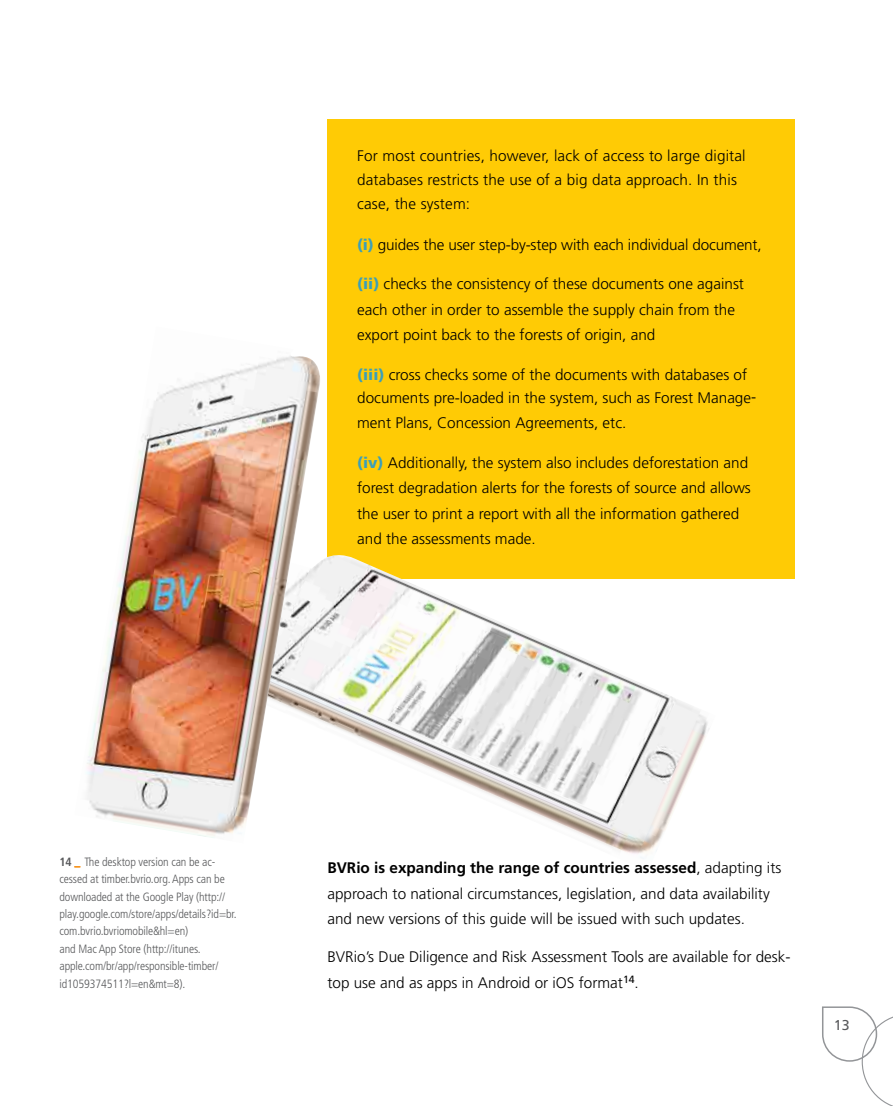
<style>
.page{position:relative;width:893px;height:1106px;background:#fff}
.page>*{position:absolute;margin:0;border:0;box-sizing:border-box;transform-origin:0 0}
.t1{font:300 15.3px/25.5px "Frutiger";color:#000}
.t2{font:14.25px "Frutiger";color:#58595b}
.t3{font:300 condensed 12px/17.4px "Frutiger";letter-spacing:-.01em;color:#58595b}
.s1{font-weight:900;color:#3c9fb8}
.s2{font-weight:700}
.s3{font-size:10.5px;color:#f7941e}
</style>
<div class="page">
<div style="left:327px;top:119px;width:468px;height:459px;background:#ffcb05"></div>
<img style="left:323px;top:555px;width:393px;height:304px">
<img style="left:86px;top:356px;width:237px;height:482px">
<svg style="left:822px;top:1006px;width:71px;height:100px"></svg>
<p class="t1" style="left:357px;top:144px;width:390px;line-height:24px">For most countries, however, lack of access to large digital databases restricts the use of a big data approach. In this case, the system:</p>
<p class="t1" style="left:357px;top:232px;width:406px"><span class="s1">(i)</span> guides the user step-by-step with each individual document,</p>
<p class="t1" style="left:357px;top:272px;width:388px"><span class="s1">(ii)</span> checks the consistency of these documents one against each other in order to assemble the supply chain from the export point back to the forests of origin, and</p>
<p class="t1" style="left:357px;top:364px;width:401px;line-height:22.5px"><span class="s1">(iii)</span> cross checks some of the documents with databases of documents pre-loaded in the system, such as Forest Manage-</p>
<p class="t1" style="left:357px;top:410px;width:271px">ment Plans, Concession Agreements, etc.</p>
<p class="t1" style="left:357px;top:450px;width:395px"><span class="s1">(iv)</span> Additionally, the system also includes deforestation and forest degradation alerts for the forests of source and allows the user to print a report with all the information gathered and the assessments made.</p>
<p class="t3" style="left:60px;top:853px;width:179px"><span class="s2">14</span> <span class="s3">_</span> The desktop version can be ac&shy;cessed at timber.bvrio.org. Apps can be downloaded at the Google Play (http:// play.google.com/store/apps/details?id=br. com.bvrio.bvriomobile&amp;hl=en)<br>and Mac App Store (http://itunes. apple.com/br/app/responsible-timber/ id1059374511?l=en&amp;mt=8).</p>
<p class="t1" style="left:327px;top:855px;width:455px"><span class="s2">BVRio is expanding the range of countries assessed</span>, adapting its approach to national circumstances, legislation, and data availability and new versions of this guide will be issued with such updates.</p>
<p class="t1" style="left:327px;top:944px;width:465px">BVRio’s Due Diligence and Risk Assessment Tools are available for desk&shy;top use and as apps in Android or iOS format<sup>14</sup>.</p>
<p class="t2" style="left:834px;top:1016px;width:17px">13</p>
</div>
